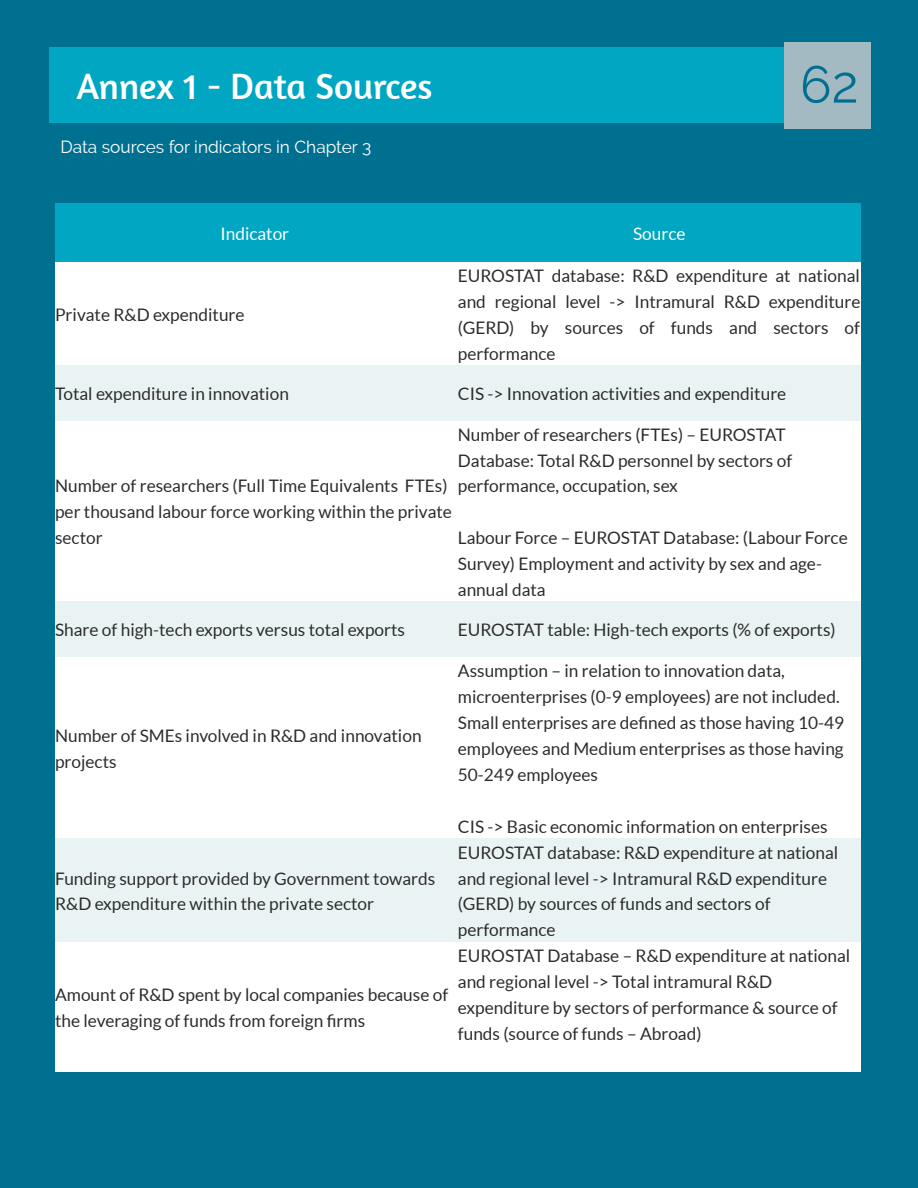
<style>
.page{position:relative;width:918px;height:1188px;background:#007090}
.page>*{position:absolute;margin:0;border:0;box-sizing:border-box;transform-origin:0 0}
.t1{font:51.9px "Raleway";color:#007090}
.t2{font:36.75px "Amaranth";color:#fff}
.t3{font:17.25px/26px "Lato";color:#2b2b2b}
.t4{font:17.25px "Raleway";color:#fff}
.t5{font:17.25px "Lato";color:#fff}
.s1{color:#fff}
</style>
<div class="page">
<div style="left:49px;top:48px;width:820px;height:75px;background:#01a7c2"></div>
<div style="left:784px;top:42px;width:86px;height:87px;background:#a3bac3"></div>
<div style="left:55px;top:203px;width:806px;height:868px;background:#fff"></div>
<div style="left:55px;top:365px;width:403px;height:55px;background:#eaf3f3"></div>
<div style="left:458px;top:365px;width:403px;height:55px;background:#eaf3f3"></div>
<div style="left:55px;top:602px;width:403px;height:55px;background:#eaf3f3"></div>
<div style="left:458px;top:602px;width:403px;height:55px;background:#eaf3f3"></div>
<div style="left:55px;top:838px;width:403px;height:104px;background:#eaf3f3"></div>
<div style="left:458px;top:838px;width:403px;height:104px;background:#eaf3f3"></div>
<div style="left:55px;top:203px;width:403px;height:58px;background:#01a7c2"></div>
<div style="left:458px;top:203px;width:403px;height:58px;background:#01a7c2"></div>
<h2 class="t2" style="left:77px;top:65px;width:358px">Annex 1 - Data Sources</h2>
<p class="t4" style="left:60px;top:138px;width:312px">Data sources for indicators in Chapter 3</p>
<p class="t5" style="left:220px;top:224px;width:70px">Indicator</p>
<p class="t5" style="left:633px;top:224px;width:54px">Source</p>
<h1 class="t1" style="left:800px;top:55px;width:60px">62</h1>
<p class="t3" style="left:55px;top:301px;width:191px">Private R&amp;D expenditure</p>
<p class="t3" style="left:458px;top:263px;width:404px;text-align:justify">EUROSTAT database: R&amp;D expenditure at national and regional level -&gt; Intramural R&amp;D expenditure (GERD) by sources of funds and sectors of performance</p>
<p class="t3" style="left:55px;top:380px;width:235px">Total expenditure in innovation</p>
<p class="t3" style="left:458px;top:380px;width:330px">CIS -&gt; Innovation activities and expenditure</p>
<p class="t3" style="left:458px;top:421px;width:336px">Number of researchers (FTEs) – EUROSTAT<br>Database: Total R&amp;D personnel by sectors of performance, occupation, sex</p>
<p class="t3" style="left:458px;top:525px;width:391px">Labour Force – EUROSTAT Database: (Labour Force<br>Survey) Employment and activity by sex and age&shy;annual data</p>
<p class="t3" style="left:55px;top:473px;width:398px">Number of researchers (Full Time Equivalents FTEs) per thousand labour force working within the private sector</p>
<p class="t3" style="left:55px;top:617px;width:352px">Share of high-tech exports versus total exports</p>
<p class="t3" style="left:458px;top:617px;width:379px">EUROSTAT table: High-tech exports (% of exports)</p>
<p class="t3" style="left:55px;top:723px;width:368px">Number of SMEs involved in R&amp;D and innovation projects</p>
<p class="t3" style="left:55px;top:865px;width:382px">Funding support provided by Government towards<br>R&amp;D expenditure within the private sector</p>
<p class="t3" style="left:55px;top:982px;width:395px">Amount of R&amp;D spent by local companies because of the leveraging of funds from foreign firms</p>
<p class="t3" style="left:458px;top:658px;width:388px">Assumption – in relation to innovation data, microenterprises (0-9 employees) are not included.<br>Small enterprises are defined as those having 10-49 employees and Medium enterprises as those having 50-249 employees</p>
<p class="t3" style="left:458px;top:813px;width:371px">CIS -&gt; Basic economic information on enterprises</p>
<p class="t3" style="left:458px;top:839px;width:382px">EUROSTAT database: R&amp;D expenditure at national and regional level -&gt; Intramural R&amp;D expenditure (GERD) by sources of funds and sectors of performance</p>
<p class="t3" style="left:458px;top:943px;width:401px">EUROSTAT Database – R&amp;D expenditure at national and regional level -&gt; Total intramural R&amp;D expenditure by sectors of performance &amp; source of funds (source of funds – Abroad)<span class="s1">he Core NACE codes</span></p>
</div>
